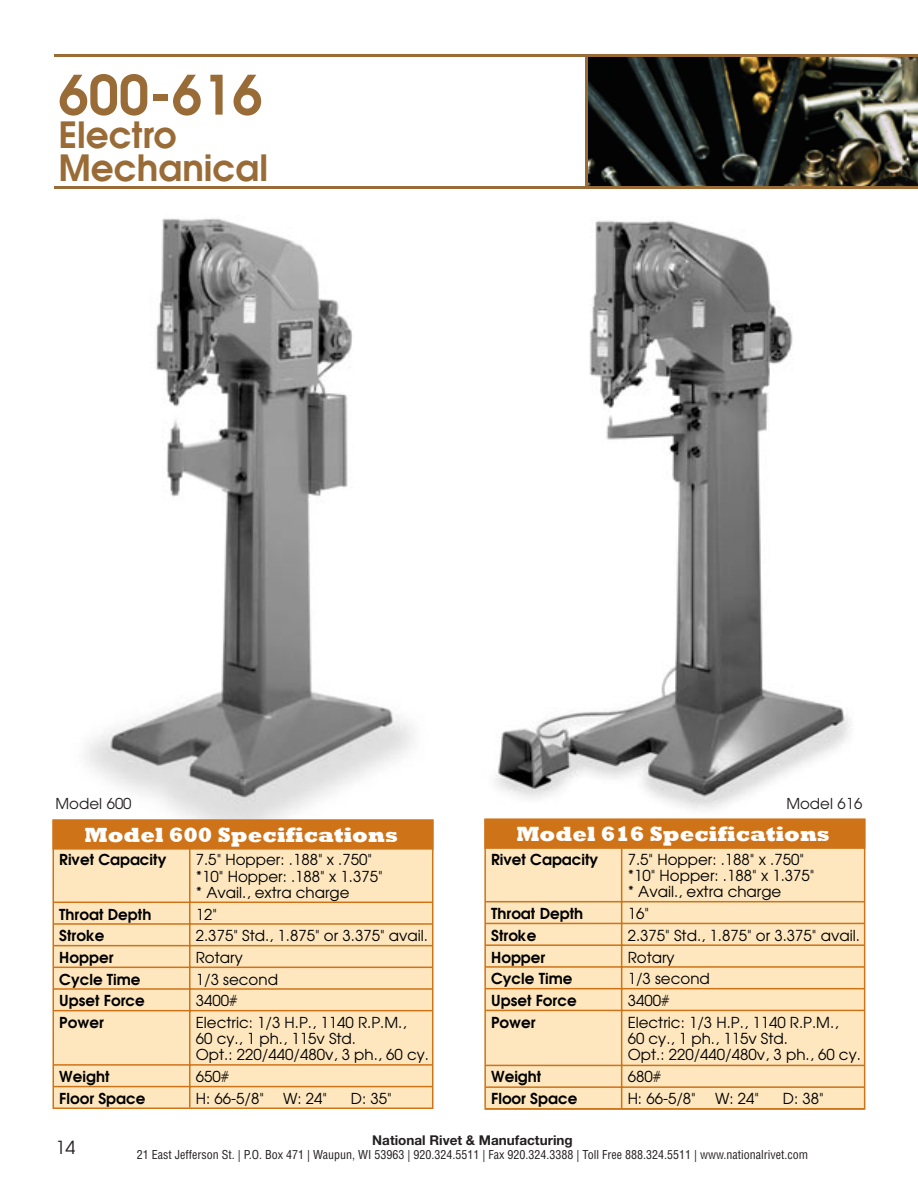
<style>
.page{position:relative;width:918px;height:1188px;background:#fff}
.page>*{position:absolute;margin:0;border:0;box-sizing:border-box;transform-origin:0 0}
.t1{font:600 54px "Avant Garde";color:#996b36}
.t2{font:600 36px/33px "Avant Garde";color:#996b36}
.t3{font:800 21.15px "Rockwell";color:#fff}
.t4{font:800 21px "Rockwell";color:#fff}
.t5{font:18px "Avant Garde";color:#231f20}
.t6{font:15.15px/21.8px "Avant Garde";color:#000}
.t7{font:600 15.15px/21.8px "Avant Garde";color:#000}
.t8{font:15px/21.6px "Avant Garde";color:#000}
.t9{font:600 15px/21.6px "Avant Garde";color:#000}
.t10{font:15px "Avant Garde";color:#231f20}
.t11{font:700 13.5px "Helvetica Neue";color:#231f20}
.t12{font:condensed 12px "Helvetica";color:#231f20}
</style>
<div class="page">
<img style="left:66px;top:218px;width:368px;height:618px">
<div style="left:31px;top:54px;width:568px;height:135px;border:3px solid #996b36"></div>
<div style="left:19px;top:39px;width:35px;height:161px;background:#fff"></div>
<img style="left:494px;top:220px;width:358px;height:590px">
<div style="left:485px;top:819px;width:380px;height:290px;background:#fee7bf"></div>
<div style="left:485px;top:819px;width:380px;height:29px;background:#cf7318"></div>
<div style="left:484px;top:819px;width:381px;height:30px;border:2px solid #cf7318"></div>
<hr style="left:485px;top:901px;width:380px;height:1px;background:#cf7318">
<hr style="left:485px;top:923px;width:380px;height:1px;background:#cf7318">
<hr style="left:485px;top:944px;width:380px;height:2px;background:#cf7318">
<hr style="left:485px;top:966px;width:380px;height:2px;background:#cf7318">
<hr style="left:485px;top:1065px;width:380px;height:1px;background:#cf7318">
<hr style="left:485px;top:1086px;width:380px;height:2px;background:#cf7318">
<hr style="left:485px;top:1108px;width:380px;height:2px;background:#cf7318">
<hr style="left:485px;top:988px;width:380px;height:1px;background:#cf7318">
<hr style="left:485px;top:1010px;width:380px;height:1px;background:#cf7318">
<hr style="left:621px;top:848px;width:1px;height:260px;background:#cf7318">
<div style="left:53px;top:820px;width:380px;height:288px;background:#fee7bf"></div>
<div style="left:52px;top:820px;width:381px;height:289px;border:2px solid #cf7318"></div>
<div style="left:53px;top:820px;width:380px;height:29px;background:#cf7318"></div>
<div style="left:52px;top:820px;width:381px;height:30px;border:2px solid #cf7318"></div>
<hr style="left:53px;top:902px;width:380px;height:1px;background:#cf7318">
<hr style="left:53px;top:923px;width:380px;height:2px;background:#cf7318">
<hr style="left:53px;top:945px;width:380px;height:1px;background:#cf7318">
<hr style="left:53px;top:967px;width:380px;height:1px;background:#cf7318">
<hr style="left:53px;top:988px;width:380px;height:2px;background:#cf7318">
<hr style="left:53px;top:1064px;width:380px;height:2px;background:#cf7318">
<hr style="left:53px;top:1010px;width:380px;height:1px;background:#cf7318">
<hr style="left:189px;top:849px;width:2px;height:259px;background:#cf7318">
<hr style="left:53px;top:1086px;width:380px;height:1px;background:#cf7318">
<img style="left:585px;top:54px;width:333px;height:135px">
<h1 class="t1" style="left:58px;top:59px;width:206px">600-616</h1>
<h2 class="t2" style="left:58px;top:117px;width:211px">Electro<br>Mechanical</h2>
<p class="t10" style="left:56px;top:795px;width:78px">Model 600</p>
<p class="t10" style="left:786px;top:794px;width:78px">Model 616</p>
<h3 class="t4" style="left:84px;top:823px;width:315px">Model 600 Specifications</h3>
<p class="t9" style="left:59px;top:849px;width:109px">Rivet Capacity</p>
<p class="t8" style="left:196px;top:852px;width:188px;line-height:16.2px">7.5" Hopper: .188" x .750" *10" Hopper: .188" x 1.375" * Avail., extra charge</p>
<p class="t8" style="left:196px;top:903px;width:234px">12"<br>2.375" Std., 1.875" or 3.375" avail.<br>Rotary<br>1/3 second<br>3400#<br>Electric: 1/3 H.P., 1140 R.P.M.,</p>
<p class="t8" style="left:196px;top:1030px;width:235px;line-height:16.2px">60 cy., 1 ph., 115v Std.<br>Opt.: 220/440/480v, 3 ph., 60 cy.</p>
<p class="t8" style="left:196px;top:1066px;width:70px">650#<br>H: 66-5/8"</p>
<p class="t9" style="left:59px;top:903px;width:94px">Throat Depth<br>Stroke<br>Hopper<br>Cycle Time<br>Upset Force<br>Power</p>
<p class="t9" style="left:59px;top:1066px;width:88px">Weight<br>Floor Space</p>
<p class="t8" style="left:283px;top:1087px;width:46px">W: 24"</p>
<p class="t8" style="left:351px;top:1087px;width:42px">D: 35"</p>
<h3 class="t3" style="left:516px;top:822px;width:315px">Model 616 Specifications</h3>
<p class="t7" style="left:491px;top:848px;width:109px">Rivet Capacity</p>
<p class="t6" style="left:628px;top:851px;width:188px;line-height:16.4px">7.5" Hopper: .188" x .750" *10" Hopper: .188" x 1.375" * Avail., extra charge</p>
<p class="t6" style="left:628px;top:902px;width:234px">16"<br>2.375" Std., 1.875" or 3.375" avail.<br>Rotary<br>1/3 second<br>3400#<br>Electric: 1/3 H.P., 1140 R.P.M.,</p>
<p class="t6" style="left:628px;top:1030px;width:235px;line-height:16.4px">60 cy., 1 ph., 115v Std.<br>Opt.: 220/440/480v, 3 ph., 60 cy.</p>
<p class="t6" style="left:628px;top:1065px;width:70px">680#<br>H: 66-5/8"</p>
<p class="t7" style="left:491px;top:902px;width:94px">Throat Depth<br>Stroke<br>Hopper<br>Cycle Time<br>Upset Force<br>Power</p>
<p class="t7" style="left:491px;top:1065px;width:88px">Weight<br>Floor Space</p>
<p class="t6" style="left:715px;top:1087px;width:46px">W: 24"</p>
<p class="t6" style="left:783px;top:1087px;width:42px">D: 38"</p>
<p class="t5" style="left:56px;top:1136px;width:21px">14</p>
<p class="t11" style="left:372px;top:1131px;width:202px">National Rivet &amp; Manufacturing</p>
<p class="t12" style="left:137px;top:1147px;width:673px">21 East Jefferson St. | P.O. Box 471 | Waupun, WI 53963 | 920.324.5511 | Fax 920.324.3388 | Toll Free 888.324.5511 | www.nationalrivet.com</p>
</div>
